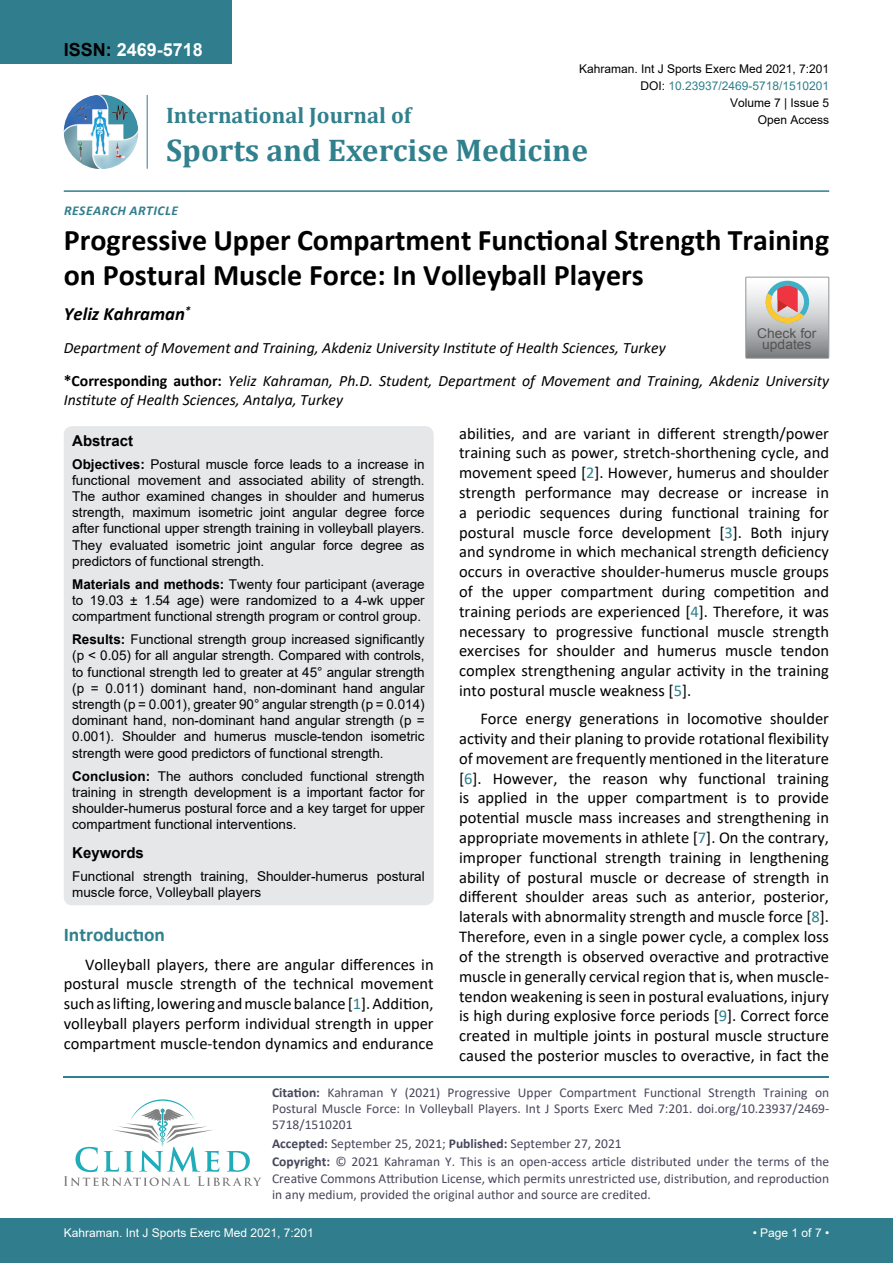
<style>
.page{position:relative;width:893px;height:1263px;background:#fff}
.page>*{position:absolute;margin:0;border:0;box-sizing:border-box;transform-origin:0 0}
.t1{font:700 31.5px "Cambria";color:#30808d}
.t2{font:700 30px/34.5px "Calibri";color:#000}
.t3{font:700 22.5px "Cambria";color:#30808d}
.t4{font:700 19.5px "Calibri";color:#30808d}
.t5{font:italic 700 18.75px "Calibri";color:#000}
.t6{font:700 18px "Arial";color:#fff}
.t7{font:16.5px/19.8px "Calibri";color:#000;text-align:justify}
.t8{font:italic 15.75px/18.9px "Calibri";color:#000}
.t9{font:700 15px "Arial";color:#000}
.t10{font:13.5px/16.2px "Arial";color:#000;text-align:justify}
.t11{font:13.5px/16.2px "Calibri";color:#47475c}
.t12{font:italic 700 13.5px "Calibri";letter-spacing:.04em;color:#307d8d}
.t13{font:13.5px/11.6px "Arial";color:#535353;text-align:center}
.t14{font:12px "Arial";color:#000}
.t15{font:12px "Arial";color:#fff}
.t16{font:12px "Arial";color:#30808d}
.s1{color:#000}
.s2{font-weight:700;font-style:normal}
.s3{font-weight:700}
.s4{color:#30808d}
</style>
<div class="page">
<div style="left:0;top:1218px;width:893px;height:45px;background:#307d8d"></div>
<div style="left:0;top:0;width:231px;height:64px;background:#307d8d"></div>
<img style="left:64px;top:95px;width:74px;height:74px;border-radius:37px">
<hr style="left:147px;top:95px;width:1px;height:74px;background:#307d8d">
<hr style="left:64px;top:190px;width:765px;height:2px;background:#307d8d">
<hr style="left:64px;top:1076px;width:765px;height:2px;background:#30808d">
<svg style="left:64px;top:1099px;width:197px;height:87px"></svg>
<div style="left:745px;top:277px;width:84px;height:82px;border:1px solid #939598"></div>
<svg style="left:746px;top:277px;width:83px;height:81px;background:#bdb6b3"></svg>
<div style="left:64px;top:426px;width:370px;height:479px;background:#e6e7e8;border-radius:9px"></div>
<p class="t6" style="left:64px;top:37px;width:141px"><span class="s1">ISSN:</span> 2469-5718</p>
<p class="t14" style="left:579px;top:60px;width:252px">Kahraman. Int J Sports Exerc Med 2021, 7:201</p>
<p class="t14" style="left:730px;top:95px;width:101px">Volume 7 | Issue 5</p>
<p class="t16" style="left:640px;top:77px;width:190px"><span class="s1">DOI:</span> 10.23937/2469-5718/1510201</p>
<h3 class="t3" style="left:166px;top:100px;width:247px">International Journal of</h3>
<h1 class="t1" style="left:166px;top:128px;width:423px">Sports and Exercise Medicine</h1>
<p class="t14" style="left:758px;top:112px;width:73px">Open Access</p>
<p class="t12" style="left:64px;top:201px;width:115px">RESEARCH AR TICLE</p>
<h2 class="t2" style="left:64px;top:222px;width:767px">Progressive Upper Compartment Functional Strength Training on Postural Muscle Force: In Volleyball Players</h2>
<p class="t5" style="left:64px;top:300px;width:128px">YELIZ KAHRAMAN<sup>*</sup></p>
<p class="t8" style="left:64px;top:338px;width:603px">Department of Movement and Training, Akdeniz University Institute of Health Sciences, Turkey</p>
<p class="t13" style="left:757px;top:327px;width:61px">Check for updates</p>
<p class="t8" style="left:64px;top:371px;width:767px"><span class="s2">*Corresponding author:</span> Yeliz Kahraman, Ph.D. Student, Department of Movement and Training, Akdeniz University<br>Institute of Health Sciences, Antalya, Turkey</p>
<p class="t9" style="left:72px;top:430px;width:62px">Abstract</p>
<p class="t10" style="left:72px;top:456px;width:354px"><span class="s3">Objectives:</span> Postural muscle force leads to a increase in functional movement and associated ability of strength.<br>The author examined changes in shoulder and humerus strength, maximum isometric joint angular degree force after functional upper strength training in volleyball players.<br>They evaluated isometric joint angular force degree as predictors of functional strength.</p>
<p class="t10" style="left:72px;top:576px;width:354px"><span class="s3">Materials and methods:</span> Twenty four participant (average to 19.03 ± 1.54 age) were randomized to a 4-wk upper compartment functional strength program or control group.</p>
<p class="t10" style="left:72px;top:631px;width:354px"><span class="s3">Results:</span> Functional strength group increased significantly (p &lt; 0.05) for all angular strength. Compared with controls, to functional strength led to greater at 45° angular strength (p = 0.011) dominant hand, non-dominant hand angular strength (p = 0.001), greater 90° angular strength (p = 0.014) dominant hand, non-dominant hand angular strength (p = 0.001). Shoulder and humerus muscle-tendon isometric strength were good predictors of functional strength.</p>
<p class="t10" style="left:72px;top:768px;width:354px"><span class="s3">Conclusion:</span> The authors concluded functional strength training in strength development is a important factor for shoulder-humerus postural force and a key target for upper compartment functional interventions.</p>
<p class="t9" style="left:72px;top:842px;width:73px">Keywords</p>
<p class="t10" style="left:72px;top:868px;width:354px">Functional strength training, Shoulder-humerus postural muscle force, Volleyball players</p>
<p class="t7" style="left:459px;top:423px;width:371px">abilities, and are variant in different strength/power training such as power, stretch-shorthening cycle, and movement speed [<span class="s4">2</span>]. However, humerus and shoulder strength performance may decrease or increase in a periodic sequences during functional training for postural muscle force development [<span class="s4">3</span>]. Both injury and syndrome in which mechanical strength deficiency occurs in overactive shoulder-humerus muscle groups of the upper compartment during competition and training periods are experienced [<span class="s4">4</span>]. Therefore, it was necessary to progressive functional muscle strength exercises for shoulder and humerus muscle tendon complex strengthening angular activity in the training into postural muscle weakness [<span class="s4">5</span>].</p>
<p class="t7" style="left:459px;top:708px;width:371px;text-indent:21px">Force energy generations in locomotive shoulder activity and their planing to provide rotational flexibility of movement are frequently mentioned in the literature [<span class="s4">6</span>]. However, the reason why functional training is applied in the upper compartment is to provide potential muscle mass increases and strengthening in appropriate movements in athlete [<span class="s4">7</span>]. On the contrary, improper functional strength training in lengthening ability of postural muscle or decrease of strength in different shoulder areas such as anterior, posterior, laterals with abnormality strength and muscle force [<span class="s4">8</span>].<br>Therefore, even in a single power cycle, a complex loss of the strength is observed overactive and protractive muscle in generally cervical region that is, when muscle&shy;tendon weakening is seen in postural evaluations, injury is high during explosive force periods [<span class="s4">9</span>]. Correct force created in multiple joints in postural muscle structure caused the posterior muscles to overactive, in fact the</p>
<p class="t4" style="left:64px;top:921px;width:103px">Introductıon</p>
<p class="t7" style="left:64px;top:954px;width:371px;text-indent:21px">Volleyball players, there are angular differences in postural muscle strength of the technical movement such as lifting, lowering and muscle balance [<span class="s4">1</span>]. Addition, volleyball players perform individual strength in upper compartment muscle-tendon dynamics and endurance</p>
<p class="t11" style="left:272px;top:1084px;width:559px;text-align:justify"><span class="s3">Citation:</span> Kahraman Y (2021) Progressive Upper Compartment Functional Strength Training on Postural Muscle Force: In Volleyball Players. Int J Sports Exerc Med 7:201. doi.org/10.23937/2469- 5718/1510201</p>
<p class="t11" style="left:272px;top:1134px;width:559px;line-height:18.6px"><span class="s3">Accepted:</span> September 25, 2021; <span class="s3">Published:</span> September 27, 2021<br><span class="s3">Copyright:</span> © 2021 Kahraman Y. This is an open-access article distributed under the terms of the</p>
<p class="t11" style="left:272px;top:1170px;width:559px">Creative Commons Attribution License, which permits unrestricted use, distribution, and reproduction in any medium, provided the original author and source are credited.</p>
<p class="t15" style="left:64px;top:1224px;width:252px">Kahraman. Int J Sports Exerc Med 2021, 7:201</p>
<p class="t15" style="left:753px;top:1224px;width:78px">• Page 1 of 7 •</p>
</div>
